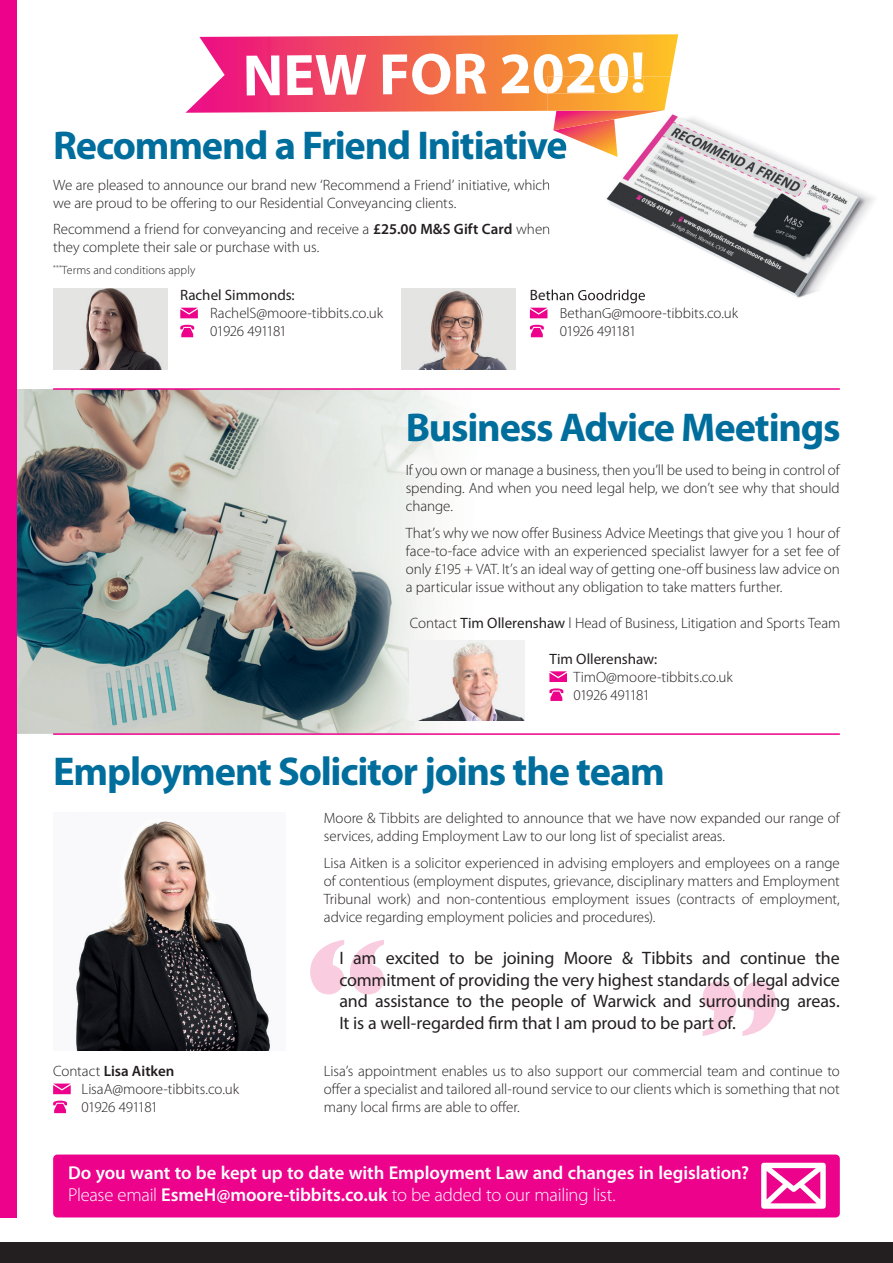
<style>
.page{position:relative;width:893px;height:1263px;background:#fff}
.page>*{position:absolute;margin:0;border:0;box-sizing:border-box;transform-origin:0 0}
.t1{font:700 147.9px "Gill Sans";color:#f9ccdf}
.t2{font:700 58.95px "Myriad Pro";letter-spacing:-.01em;color:#fff}
.t3{font:700 40.35px "Myriad Pro";letter-spacing:-.03em;color:#006e9d}
.t4{font:600 18.6px/22.4px "Myriad Pro";letter-spacing:-.005em;color:#fff}
.t5{font:18px/21.6px "Myriad Pro";letter-spacing:-.01em;color:#231f20;text-align:justify}
.t6{font:300 15px/18px "Myriad Pro";letter-spacing:-.005em;color:#231f20}
.t7{font:15px "Myriad Pro";color:#231f20}
.t8{font:300 12px "Myriad Pro";letter-spacing:.005em;color:#231f20}
.s1{font-weight:600}
.s2{font-weight:400}
.s3{font-weight:300}
</style>
<div class="page">
<img style="left:17px;top:390px;width:547px;height:344px">
<div style="left:0;top:0;width:17px;height:1217px;background:#ed028c"></div>
<div style="left:0;top:1242px;width:893px;height:21px;background:#231f20"></div>
<svg style="left:186px;top:34px;width:492px;height:79px;background:#f37160"></svg>
<svg style="left:180px;top:308px;width:18px;height:10px"></svg>
<svg style="left:180px;top:325px;width:14px;height:12px"></svg>
<svg style="left:530px;top:325px;width:14px;height:12px"></svg>
<hr style="left:53px;top:388px;width:787px;height:2px;background:#ed028c">
<img style="left:547px;top:77px;width:327px;height:231px">
<img style="left:547px;top:130px;width:19px;height:29px">
<img style="left:553px;top:130px;width:64px;height:27px">
<img style="left:553px;top:111px;width:111px;height:19px">
<img style="left:547px;top:77px;width:123px;height:34px">
<img style="left:547px;top:77px;width:96px;height:17px">
<img style="left:547px;top:179px;width:3px;height:14px">
<svg style="left:547px;top:223px;width:3px;height:11px"></svg>
<img style="left:547px;top:290px;width:98px;height:13px">
<svg style="left:530px;top:308px;width:18px;height:10px"></svg>
<img style="left:561px;top:308px;width:173px;height:1px">
<svg style="left:549px;top:671px;width:18px;height:11px"></svg>
<svg style="left:549px;top:688px;width:14px;height:13px"></svg>
<hr style="left:53px;top:733px;width:787px;height:2px;background:#ed028c">
<img style="left:53px;top:289px;width:115px;height:80px">
<img style="left:401px;top:289px;width:115px;height:80px">
<img style="left:410px;top:641px;width:114px;height:80px">
<svg style="left:53px;top:1083px;width:18px;height:11px"></svg>
<svg style="left:53px;top:1101px;width:14px;height:12px"></svg>
<img style="left:76px;top:821px;width:194px;height:229px">
<div style="left:53px;top:1154px;width:787px;height:63px;background:#ed028c;border-radius:4px"></div>
<svg style="left:761px;top:1163px;width:65px;height:46px"></svg>
<h2 class="t2" style="left:243px;top:35px;width:405px">NEW FOR 2020!</h2>
<h3 class="t3" style="left:53px;top:122px;width:516px">Recommend a Friend Initiative</h3>
<p class="t6" style="left:53px;top:176px;width:499px">We are pleased to announce our brand new ‘Recommend a Friend’ initiative, which we are proud to be offering to our Residential Conveyancing clients.</p>
<p class="t6" style="left:53px;top:220px;width:499px">Recommend a friend for conveyancing and receive a <span class="s1">£25.00 M&amp;S Gift Card</span> when they complete their sale or purchase with us.</p>
<p class="t8" style="left:53px;top:263px;width:144px"><sup>***</sup>Terms and conditions apply</p>
<p class="t7" style="left:180px;top:286px;width:116px">Rachel Simmonds:</p>
<p class="t6" style="left:210px;top:304px;width:174px">RachelS@moore-tibbits.co.uk<br>01926 491181</p>
<p class="t6" style="left:560px;top:304px;width:180px">BethanG@moore-tibbits.co.uk<br>01926 491181</p>
<h3 class="t3" style="left:406px;top:404px;width:436px">Business Advice Meetings</h3>
<p class="t6" style="left:406px;top:462px;width:435px;text-align:justify">If you own or manage a business, then you’ll be used to being in control of spending. And when you need legal help, we don’t see why that should change.</p>
<p class="t6" style="left:406px;top:524px;width:436px;text-align:justify">That’s why we now offer Business Advice Meetings that give you 1 hour of face-to-face advice with an experienced specialist lawyer for a set fee of only £195 + VAT. It’s an ideal way of getting one-off business law advice on a particular issue without any obligation to take matters further.</p>
<p class="t6" style="left:410px;top:614px;width:432px">Contact <span class="s2">Tim Ollerenshaw</span> l Head of Business, Litigation and Sports Team</p>
<p class="t7" style="left:549px;top:650px;width:109px">Tim Ollerenshaw:</p>
<p class="t6" style="left:573px;top:668px;width:161px">TimO@moore-tibbits.co.uk<br>01926 491181</p>
<h3 class="t3" style="left:53px;top:749px;width:613px">Employment Solicitor joins the team</h3>
<p class="t6" style="left:324px;top:810px;width:517px">Moore &amp; Tibbits are delighted to announce that we have now expanded our range of services, adding Employment Law to our long list of specialist areas.</p>
<p class="t6" style="left:324px;top:854px;width:517px;text-align:justify">Lisa Aitken is a solicitor experienced in advising employers and employees on a range of contentious (employment disputes, grievance, disciplinary matters and Employment Tribunal work) and non-contentious employment issues (contracts of employment, advice regarding employment policies and procedures).</p>
<p class="t6" style="left:82px;top:1062px;width:159px;text-indent:-28px">Contact <span class="s1">Lisa Aitken<br></span>LisaA@moore-tibbits.co.uk<br>01926 491181</p>
<h1 class="t1" style="left:305px;top:874px;width:85px">“</h1>
<p class="t5" style="left:339px;top:947px;width:502px">I am excited to be joining Moore &amp; Tibbits and continue the commitment of providing the very highest standards of legal advice and assistance to the people of Warwick and surrounding areas.<br>It is a well-regarded firm that I am proud to be part of.</p>
<h1 class="t1" style="left:699px;top:915px;width:85px">”</h1>
<p class="t6" style="left:324px;top:1062px;width:517px;text-align:justify">Lisa’s appointment enables us to also support our commercial team and continue to offer a specialist and tailored all-round service to our clients which is something that not many local firms are able to offer.</p>
<p class="t4" style="left:68px;top:1161px;width:682px">Do you want to be kept up to date with Employment Law and changes in legislation?<br><span class="s3">Please email</span> EsmeH@moore-tibbits.co.uk <span class="s3">to be added to our mailing list.</span></p>
</div>
